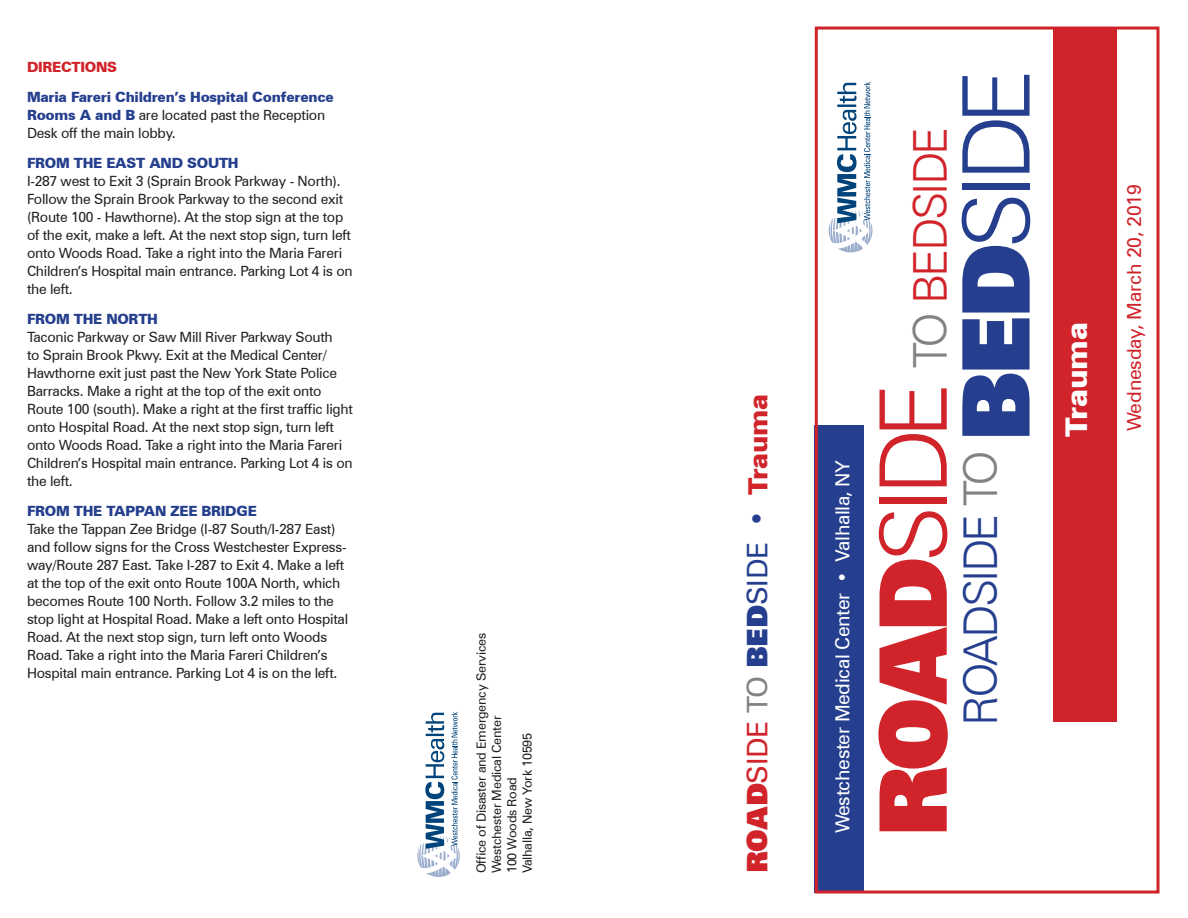
<style>
.page{position:relative;width:1188px;height:918px;background:#fff}
.page>*{position:absolute;margin:0;border:0;box-sizing:border-box;transform-origin:0 0}
.t1{font:300 46.65px/50.4px "Zurich BT";letter-spacing:-.06em;color:#253f8e}
.t2{font:900 30px "Zurich BT";letter-spacing:-.01em;color:#fff}
.t3{font:900 26.55px "Zurich BT";letter-spacing:-.01em;color:#d1232a}
.t4{font:19.5px "Zurich BT";letter-spacing:-.02em;color:#fff}
.t5{font:19.5px "Zurich BT";letter-spacing:-.01em;color:#d1232a}
.t6{font:14.1px/18px "Zurich BT";letter-spacing:-.02em;color:#231f20}
.t7{font:900 14.1px/18px "Zurich BT";letter-spacing:-.02em;color:#253f8e}
.t8{font:900 14.1px "Zurich BT";letter-spacing:-.02em;color:#d1232a}
.t9{font:12.75px/15.3px "Zurich BT";letter-spacing:-.02em;color:#231f20}
.s1{font-weight:400;color:#231f20}
.s2{font-size:28.5px}
.s3{font-weight:400;font-size:28.5px}
.s4{font-weight:400;font-size:28.5px;color:#808285}
.s5{font-size:28.5px;color:#253f8e}
.s6{font-weight:400;font-size:28.5px;color:#253f8e}
.s7{font-weight:900;font-size:93.3px;color:#d1232a}
.s8{font-size:93.3px;color:#d1232a}
.s9{color:#808285}
.s10{color:#d1232a}
.s11{font-weight:900;font-size:93.3px}
.s12{font-size:93.3px}
</style>
<div class="page">
<div style="left:815px;top:425px;width:49px;height:468px;background:#253f8e"></div>
<div style="left:815px;top:27px;width:345px;height:867px;border:3px solid #d1232a"></div>
<div style="left:1054px;top:29px;width:63px;height:693px;background:#d1232a"></div>
<svg style="left:417px;top:712px;width:43px;height:165px"></svg>
<svg style="left:829px;top:82px;width:44px;height:170px"></svg>
<p class="t8" style="left:27px;top:59px;width:92px">DIRECTIONS</p>
<p class="t7" style="left:27px;top:88px;width:308px">Maria Fareri Children’s Hospital Conference<br>Rooms A and B <span class="s1">are located past the Reception<br>Desk off the main lobby.</span></p>
<p class="t7" style="left:27px;top:154px;width:213px">FROM THE EAST AND SOUTH</p>
<p class="t6" style="left:27px;top:172px;width:327px">I-287 west to Exit 3 (Sprain Brook Parkway - North).<br>Follow the Sprain Brook Parkway to the second exit (Route 100 - Hawthorne). At the stop sign at the top of the exit, make a left. At the next stop sign, turn left onto Woods Road. Take a right into the Maria Fareri Children’s Hospital main entrance. Parking Lot 4 is on the left.</p>
<p class="t7" style="left:27px;top:310px;width:132px">FROM THE NORTH</p>
<p class="t6" style="left:27px;top:328px;width:327px">Taconic Parkway or Saw Mill River Parkway South<br>to Sprain Brook Pkwy. Exit at the Medical Center/ Hawthorne exit just past the New York State Police Barracks. Make a right at the top of the exit onto Route 100 (south). Make a right at the first traffic light onto Hospital Road. At the next stop sign, turn left onto Woods Road. Take a right into the Maria Fareri Children’s Hospital main entrance. Parking Lot 4 is on the left.</p>
<p class="t7" style="left:27px;top:502px;width:231px">FROM THE TAPPAN ZEE BRIDGE</p>
<p class="t6" style="left:27px;top:520px;width:323px">Take the Tappan Zee Bridge (I-87 South/I-287 East) and follow signs for the Cross Westchester Express&shy;way/Route 287 East. Take I-287 to Exit 4. Make a left at the top of the exit onto Route 100A North, which becomes Route 100 North. Follow 3.2 miles to the stop light at Hospital Road. Make a left onto Hospital Road. At the next stop sign, turn left onto Woods Road. Take a right into the Maria Fareri Children’s Hospital main entrance. Parking Lot 4 is on the left.</p>
<p class="t9" style="left:474px;top:873px;width:242px;rotate:-90deg">Office of Disaster and Emergency Services<br>Westchester Medical Center<br>100 Woods Road<br>Valhalla, New York 10595</p>
<h3 class="t3" style="left:742px;top:873px;width:481px;rotate:-90deg"><span class="s2">ROAD</span><span class="s3">SIDE</span> <span class="s4">TO</span> <span class="s5">BED</span><span class="s6">SIDE •</span> Trauma</h3>
<h3 class="t4" style="left:831px;top:833px;width:375px;rotate:-90deg">Westchester Medical Center • Valhalla, NY</h3>
<h1 class="t1" style="left:905px;top:726px;width:659px;text-indent:-111px;rotate:-90deg"><span class="s7">ROAD</span><span class="s8">SIDE</span> <span class="s9">TO</span> <span class="s10">BEDSIDE<br></span>ROADSIDE <span class="s9">TO</span> <span class="s11">BED</span><span class="s12">SIDE</span></h1>
<h2 class="t2" style="left:1058px;top:437px;width:116px;rotate:-90deg">Trauma</h2>
<h3 class="t5" style="left:1122px;top:431px;width:248px;rotate:-90deg">Wednesday, March 20, 2019</h3>
</div>
